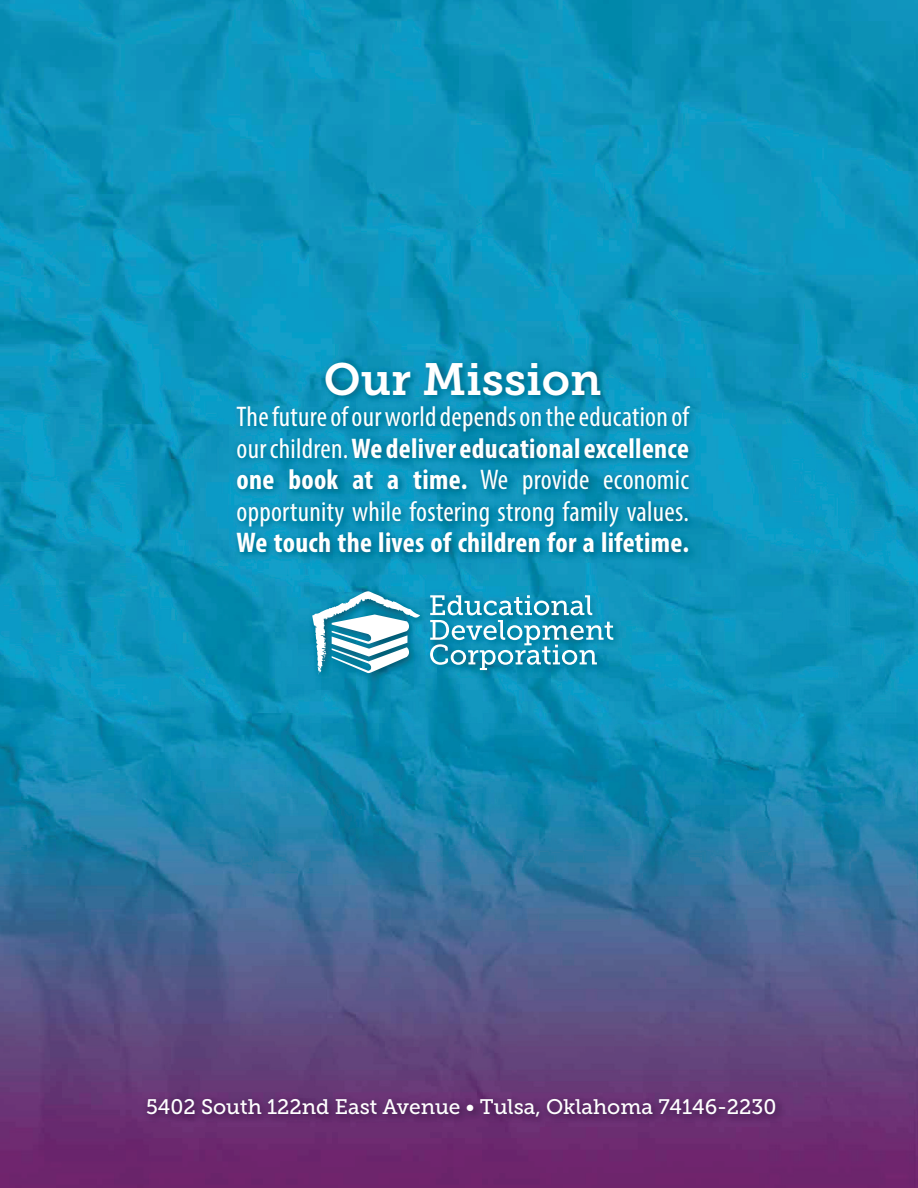
<style>
.page{position:relative;width:918px;height:1188px;background:#fff}
.page>*{position:absolute;margin:0;border:0;box-sizing:border-box;transform-origin:0 0}
.t1{font:45px "Museo Slab 700";color:#fff}
.t2{font:condensed 28.5px/31.5px "Myriad Pro";letter-spacing:.01em;color:#fff;text-align:justify}
.t3{font:700 condensed 28.5px "Myriad Pro";letter-spacing:.01em;color:#fff}
.t4{font:21px "Museo Slab 500";color:#fff}
.s1{font-weight:700}
</style>
<div class="page">
<img style="left:0;top:0;width:918px;height:360px">
<img style="left:0;top:360px;width:152px;height:828px">
<img style="left:766px;top:360px;width:152px;height:828px">
<img style="left:152px;top:1127px;width:614px;height:61px">
<img style="left:142px;top:356px;width:644px;height:771px">
<svg style="left:312px;top:591px;width:108px;height:83px"></svg>
<svg style="left:430px;top:595px;width:183px;height:75px"></svg>
<h1 class="t1" style="left:324px;top:353px;width:279px">Our Mission</h1>
<p class="t2" style="left:237px;top:403px;width:454px">The future of our world depends on the education of our children. <span class="s1">We deliver educational excellence one book at a time.</span> We provide economic opportunity while fostering strong family values.</p>
<p class="t3" style="left:237px;top:526px;width:454px">We touch the lives of children for a lifetime.</p>
<p class="t4" style="left:146px;top:1100px;width:632px">5402 South 122nd East Avenue • Tulsa, Oklahoma 74146-2230</p>
</div>
